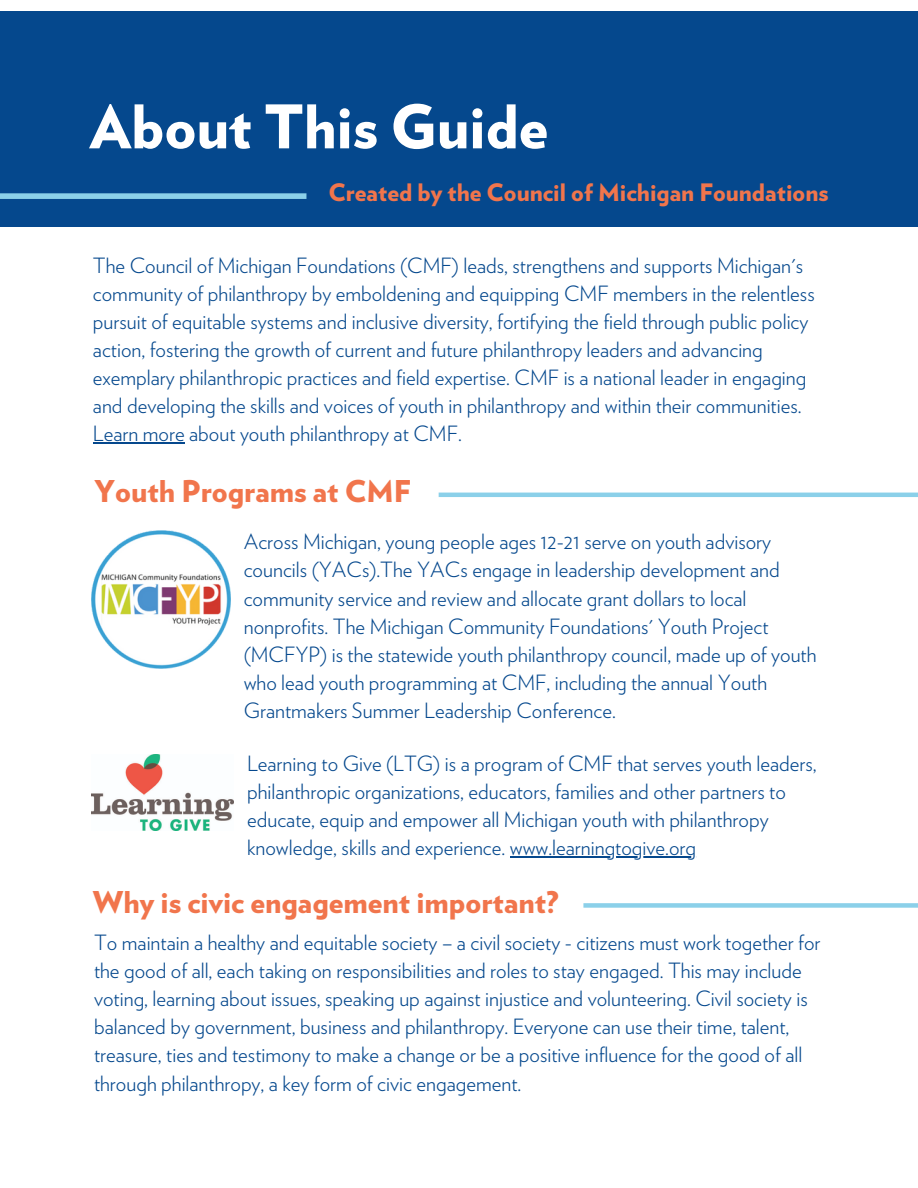
<style>
.page{position:relative;width:918px;height:1188px;background:#fff}
.page>*{position:absolute;margin:0;border:0;box-sizing:border-box;transform-origin:0 0}
.t1{font:900 60px "Verlag";color:#fff}
.t2{font:900 30px "Verlag";color:#f1754c}
.t3{font:900 24px "Verlag";color:#f1754c}
.t4{font:300 21px/28.2px "Verlag";color:#05488d}
</style>
<div class="page">
<div style="left:0;top:12px;width:918px;height:215px;background:#05488d"></div>
<div style="left:583px;top:903px;width:335px;height:5px;background:#8bd0e9"></div>
<img style="left:92px;top:531px;width:138px;height:138px">
<img style="left:92px;top:755px;width:142px;height:75px">
<div style="left:0;top:193px;width:306px;height:6px;background:#8bd0e9"></div>
<hr style="left:439px;top:493px;width:479px;height:4px;background:#8bd0e9">
<hr style="left:93px;top:443px;width:92px;height:1px;background:#05488d">
<hr style="left:510px;top:857px;width:186px;height:1px;background:#05488d">
<p class="t1" style="left:90px;top:91px;width:460px">About This Guide</p>
<p class="t3" style="left:328px;top:178px;width:501px">Created by the Council of Michigan Foundations</p>
<p class="t4" style="left:93px;top:251px;width:723px">The Council of Michigan Foundations (CMF) leads, strengthens and supports Michigan's community of philanthropy by emboldening and equipping CMF members in the relentless pursuit of equitable systems and inclusive diversity, fortifying the field through public policy action, fostering the growth of current and future philanthropy leaders and advancing exemplary philanthropic practices and field expertise. CMF is a national leader in engaging and developing the skills and voices of youth in philanthropy and within their communities.<br>Learn more about youth philanthropy at CMF.</p>
<p class="t2" style="left:94px;top:473px;width:318px">Youth Programs at CMF</p>
<p class="t4" style="left:244px;top:528px;width:574px">Across Michigan, young people ages 12-21 serve on youth advisory councils (YACs).The YACs engage in leadership development and community service and review and allocate grant dollars to local nonprofits. The Michigan Community Foundations' Youth Project (MCFYP) is the statewide youth philanthropy council, made up of youth who lead youth programming at CMF, including the annual Youth Grantmakers Summer Leadership Conference.</p>
<h2 class="t4" style="left:247px;top:749px;width:571px">Learning to Give (LTG) is a program of CMF that serves youth leaders, philanthropic organizations, educators, families and other partners to educate, equip and empower all Michigan youth with philanthropy knowledge, skills and experience. www.learningtogive.org</h2>
<h2 class="t2" style="left:93px;top:884px;width:467px">Why is civic engagement important?</h2>
<p class="t4" style="left:94px;top:928px;width:728px">To maintain a healthy and equitable society – a civil society - citizens must work together for the good of all, each taking on responsibilities and roles to stay engaged. This may include voting, learning about issues, speaking up against injustice and volunteering. Civil society is balanced by government, business and philanthropy. Everyone can use their time, talent, treasure, ties and testimony to make a change or be a positive influence for the good of all through philanthropy, a key form of civic engagement.</p>
</div>
